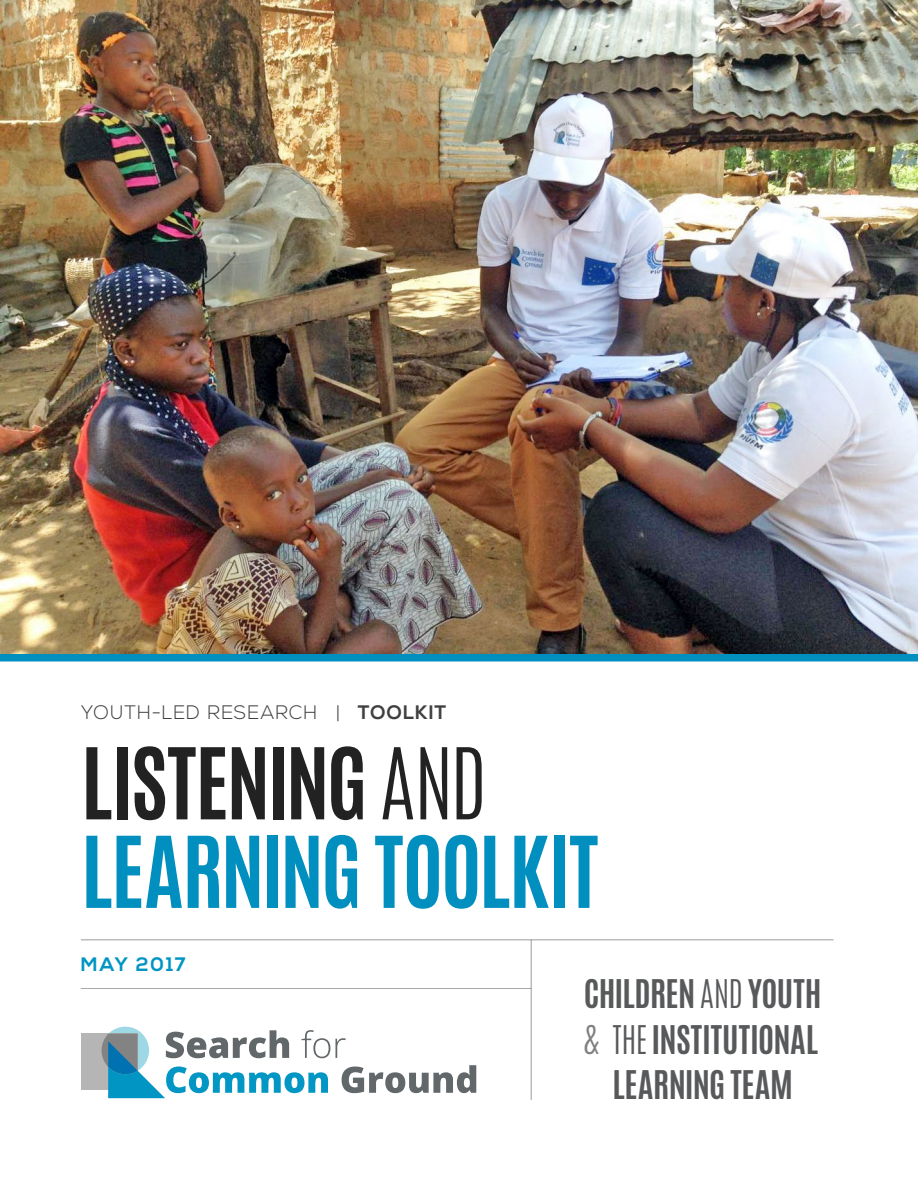
<style>
.page{position:relative;width:918px;height:1188px;background:#fff}
.page>*{position:absolute;margin:0;border:0;box-sizing:border-box;transform-origin:0 0}
.t1{font:700 84px/88.5px "Antonio";letter-spacing:-.03em;color:#008fbe}
.t2{font:700 33px/45px "Antonio";letter-spacing:-.01em;color:#58595b;text-align:center}
.t3{font:300 19.5px "Nexa";letter-spacing:.05em;color:#404040}
.t4{font:700 19.5px "Nexa";letter-spacing:.1em;color:#0095c3}
.s1{font-style:inherit}
.s2{font-weight:700}
.s3{color:#222}
.s4{font-weight:300;color:#222}
.s5{font-weight:300}
.s6{font-weight:300;color:#808080}
</style>
<div class="page">
<img style="left:0;top:0;width:918px;height:654px">
<div style="left:0;top:654px;width:918px;height:8px;background:#008fbe"></div>
<div style="left:102px;top:1027px;width:47px;height:47px;background:#9fd8e5;border-radius:50%"></div>
<div style="left:81px;top:1034px;width:57px;height:56px;background:#b5b5b5"></div>
<svg style="left:102px;top:1030px;width:374px;height:68px"></svg>
<hr style="left:531px;top:940px;width:1px;height:160px;background:#58595b">
<hr style="left:81px;top:988px;width:450px;height:1px;background:#58595b">
<hr style="left:81px;top:940px;width:753px;height:1px;background:#58595b">
<p class="t3" style="left:81px;top:701px;width:367px">YOUTH-LED RESEARCH <span class="s1">|</span> <span class="s2">TOOLKIT</span></p>
<h1 class="t1" style="left:81px;top:740px;width:519px"><span class="s3">LISTENING</span> <span class="s4">AND<br></span>LEARNING TOOLKIT</h1>
<p class="t4" style="left:81px;top:953px;width:107px">MAY 2017</p>
<p class="t2" style="left:584px;top:972px;width:239px">CHILDREN <span class="s5">AND</span> YOUTH</p>
<p class="t2" style="left:584px;top:1018px;width:236px"><span class="s6">&amp;</span> <span class="s5">THE</span> INSTITUTIONAL<br>LEARNING TEAM</p>
</div>
